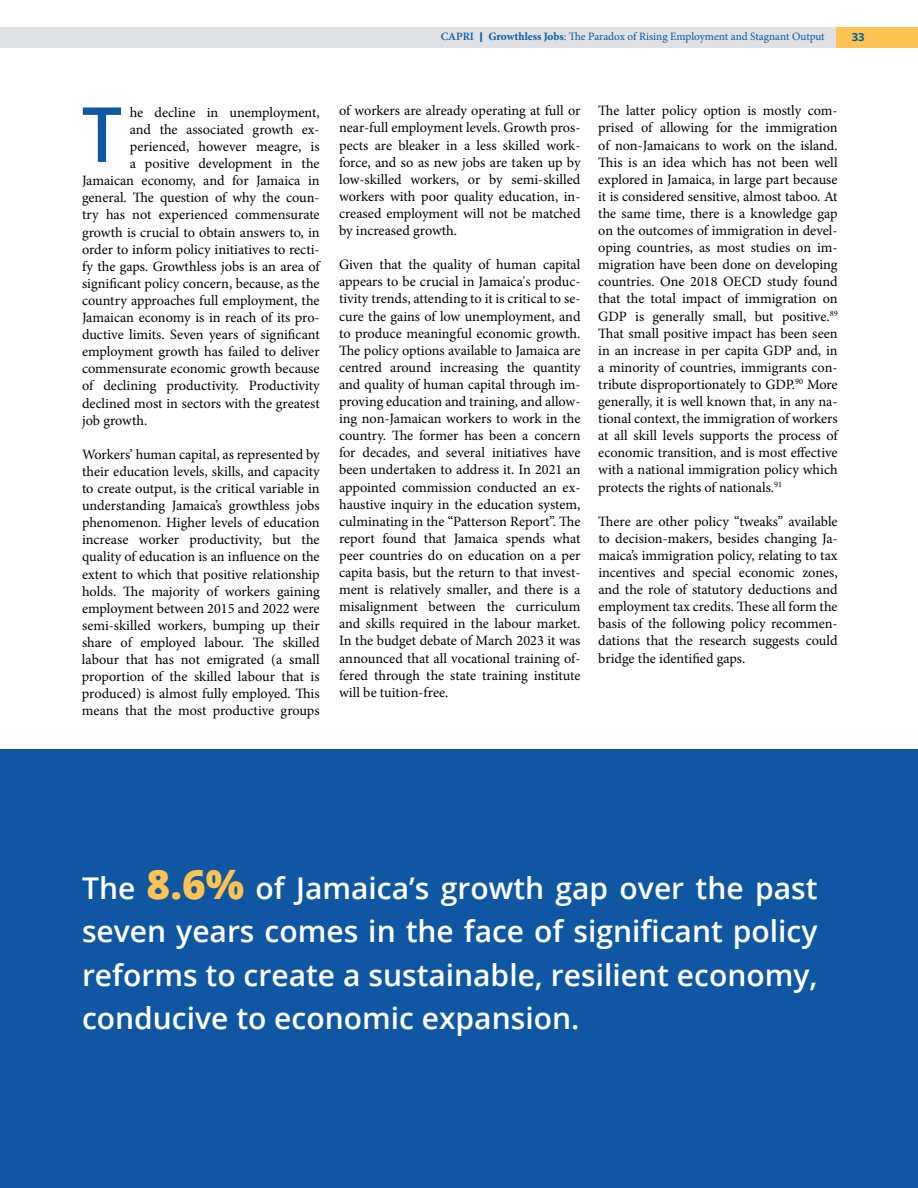
<style>
.page{position:relative;width:918px;height:1188px;background:#fff}
.page>*{position:absolute;margin:0;border:0;box-sizing:border-box;transform-origin:0 0}
.t1{font:500 76.5px "DIN Pro";color:#0f57a3}
.t2{font:600 30px/43.5px "Open Sans";color:#fff;text-align:justify}
.t3{font:14.25px/17.1px "Mignon";color:#000;text-align:justify}
.t4{font:11.25px "Mignon";letter-spacing:-.005em;color:#005ca5}
.t5{font:700 11.25px "Open Sans";color:#005ca5}
.s1{font-weight:600}
.s2{font-family:"Open Sans";font-weight:600;font-size:13.5px}
.s3{font-weight:700}
.s4{font-weight:800;font-size:40.5px;color:#fec352}
</style>
<div class="page">
<div style="left:0;top:750px;width:918px;height:438px;background:#0f57a3"></div>
<div style="left:0;top:27px;width:918px;height:21px;background:#e0e1e5"></div>
<div style="left:836px;top:27px;width:82px;height:21px;background:#fec353"></div>
<p class="t4" style="left:441px;top:29px;width:385px"><span class="s1">CAPRI</span> <span class="s2">I</span> <span class="s3">Growthless Jobs</span>: The Paradox of Rising Employment and Stagnant Output</p>
<p class="t5" style="left:852px;top:29px;width:14px">33</p>
<p class="t3" style="left:130px;top:104px;width:191px">he decline in unemployment,</p>
<p class="t3" style="left:130px;top:121px;width:191px">and the associated growth ex-</p>
<p class="t3" style="left:130px;top:138px;width:191px">perienced, however meagre, is</p>
<p class="t3" style="left:130px;top:155px;width:191px">a positive development in the</p>
<p class="t3" style="left:82px;top:172px;width:239px">Jamaican economy, and for Jamaica in</p>
<p class="t3" style="left:82px;top:189px;width:239px">general. The question of why the coun-</p>
<p class="t3" style="left:82px;top:206px;width:239px">try has not experienced commensurate</p>
<p class="t3" style="left:82px;top:224px;width:239px">growth is crucial to obtain answers to, in</p>
<p class="t3" style="left:82px;top:241px;width:239px">order to inform policy initiatives to recti-</p>
<p class="t3" style="left:82px;top:258px;width:239px">fy the gaps. Growthless jobs is an area of</p>
<p class="t3" style="left:82px;top:275px;width:239px">significant policy concern, because, as the</p>
<p class="t3" style="left:82px;top:292px;width:239px">country approaches full employment, the</p>
<p class="t3" style="left:82px;top:309px;width:239px">Jamaican economy is in reach of its pro-</p>
<p class="t3" style="left:82px;top:326px;width:239px">ductive limits. Seven years of significant</p>
<p class="t3" style="left:82px;top:343px;width:239px">employment growth has failed to deliver</p>
<p class="t3" style="left:82px;top:360px;width:239px">commensurate economic growth because</p>
<p class="t3" style="left:82px;top:377px;width:239px">of declining productivity. Productivity</p>
<p class="t3" style="left:82px;top:395px;width:239px">declined most in sectors with the greatest</p>
<p class="t3" style="left:82px;top:412px;width:67px">job growth.</p>
<p class="t3" style="left:82px;top:446px;width:239px">Workers’ human capital, as represented by their education levels, skills, and capacity to create output, is the critical variable in understanding Jamaica’s growthless jobs phenomenon. Higher levels of education increase worker productivity, but the quality of education is an influence on the extent to which that positive relationship holds. The majority of workers gaining employment between 2015 and 2022 were semi-skilled workers, bumping up their share of employed labour. The skilled labour that has not emigrated (a small proportion of the skilled labour that is produced) is almost fully employed. This means that the most productive groups</p>
<h1 class="t1" style="left:81px;top:85px;width:44px">T</h1>
<p class="t3" style="left:339px;top:102px;width:243px">of workers are already operating at full or near-full employment levels. Growth pros&shy;pects are bleaker in a less skilled work&shy;force, and so as new jobs are taken up by low-skilled workers, or by semi-skilled workers with poor quality education, in&shy;creased employment will not be matched by increased growth.</p>
<p class="t3" style="left:339px;top:256px;width:243px">Given that the quality of human capital appears to be crucial in Jamaica's produc&shy;tivity trends, attending to it is critical to se&shy;cure the gains of low unemployment, and to produce meaningful economic growth.<br>The policy options available to Jamaica are centred around increasing the quantity and quality of human capital through im&shy;proving education and training, and allow&shy;ing non-Jamaican workers to work in the country. The former has been a concern for decades, and several initiatives have been undertaken to address it. In 2021 an appointed commission conducted an ex&shy;haustive inquiry in the education system, culminating in the “Patterson Report”. The report found that Jamaica spends what peer countries do on education on a per capita basis, but the return to that invest&shy;ment is relatively smaller, and there is a misalignment between the curriculum and skills required in the labour market.<br>In the budget debate of March 2023 it was announced that all vocational training of&shy;fered through the state training institute will be tuition-free.</p>
<p class="t3" style="left:598px;top:102px;width:241px">The latter policy option is mostly com&shy;prised of allowing for the immigration of non-Jamaicans to work on the island.<br>This is an idea which has not been well explored in Jamaica, in large part because it is considered sensitive, almost taboo. At the same time, there is a knowledge gap on the outcomes of immigration in devel&shy;oping countries, as most studies on im&shy;migration have been done on developing countries. One 2018 OECD study found that the total impact of immigration on GDP is generally small, but positive.<sup>89<br></sup>That small positive impact has been seen in an increase in per capita GDP and, in a minority of countries, immigrants con&shy;tribute disproportionately to GDP.<sup>90</sup> More generally, it is well known that, in any na&shy;tional context, the immigration of workers at all skill levels supports the process of economic transition, and is most effective with a national immigration policy which protects the rights of nationals.<sup>91</sup></p>
<p class="t3" style="left:598px;top:513px;width:241px">There are other policy “tweaks” available to decision-makers, besides changing Ja&shy;maica’s immigration policy, relating to tax incentives and special economic zones, and the role of statutory deductions and employment tax credits. These all form the basis of the following policy recommen&shy;dations that the research suggests could bridge the identified gaps.</p>
<h2 class="t2" style="left:82px;top:866px;width:737px">The <span class="s4">8.6%</span> of Jamaica’s growth gap over the past seven years comes in the face of significant policy reforms to create a sustainable, resilient economy, conducive to economic expansion.</h2>
</div>
